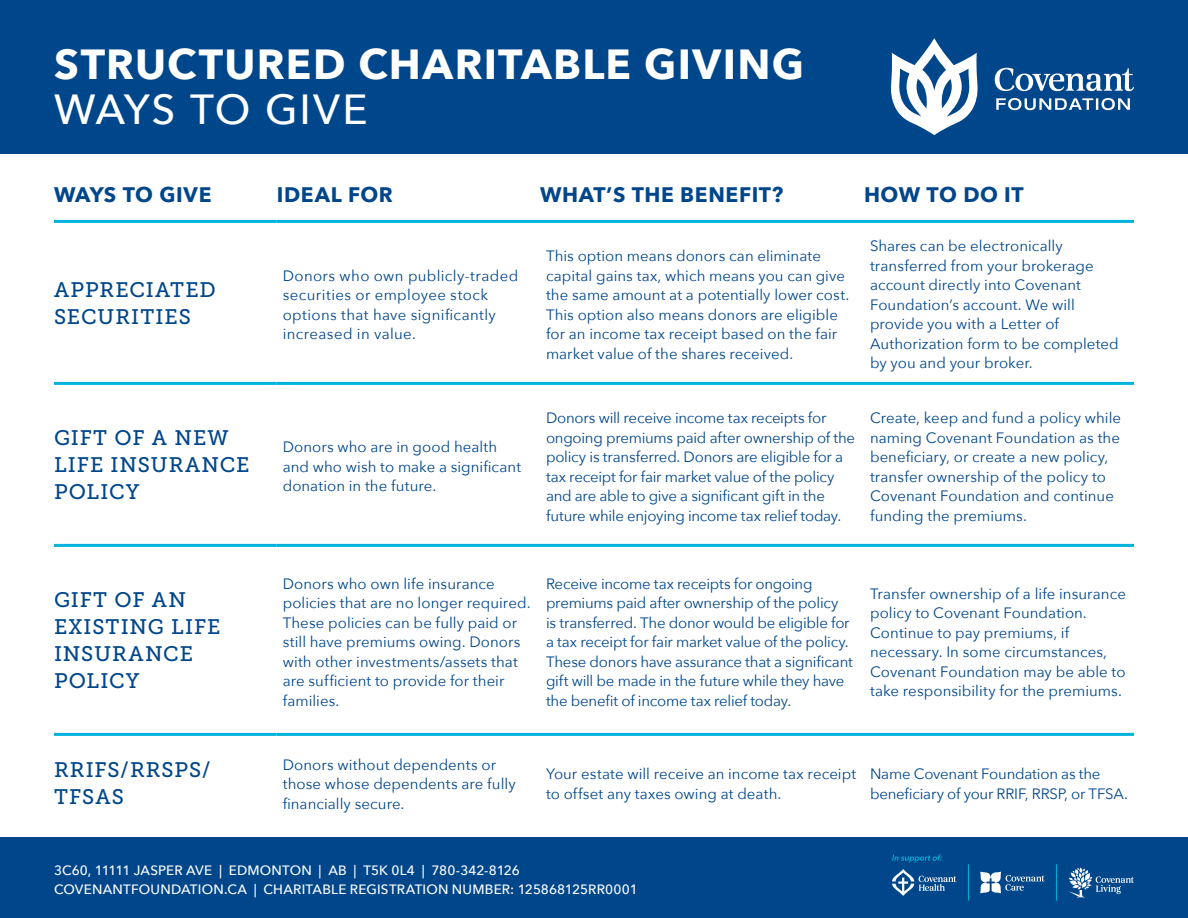
<style>
.page{position:relative;width:1188px;height:918px;background:#fff}
.page>*{position:absolute;margin:0;border:0;box-sizing:border-box;transform-origin:0 0}
.t1{font:700 42px "Avenir Next";letter-spacing:.03em;color:#fff}
.t2{font:500 42px "Avenir Next";letter-spacing:.03em;color:#fff}
.t3{font:21px/27px "Museo Slab 500";letter-spacing:.045em;color:#00468b}
.t4{font:700 21px "Avenir Next";letter-spacing:.025em;color:#00468b}
.t5{font:15px/19.5px "Avenir Next";color:#00468b}
.t6{font:15px/19.5px "Avenir Next";letter-spacing:.025em;color:#00468b}
.t7{font:500 13.5px/19.5px "Avenir Next";letter-spacing:.015em;color:#fff}
</style>
<div class="page">
<hr style="left:54px;top:220px;width:223px;height:3px;background:#00b3dc">
<hr style="left:277px;top:220px;width:263px;height:3px;background:#00b3dc">
<hr style="left:540px;top:220px;width:324px;height:3px;background:#00b3dc">
<hr style="left:864px;top:220px;width:270px;height:3px;background:#00b3dc">
<hr style="left:54px;top:382px;width:223px;height:3px;background:#00b3dc">
<hr style="left:277px;top:382px;width:263px;height:3px;background:#00b3dc">
<hr style="left:540px;top:382px;width:324px;height:3px;background:#00b3dc">
<hr style="left:864px;top:382px;width:270px;height:3px;background:#00b3dc">
<hr style="left:54px;top:544px;width:223px;height:3px;background:#00b3dc">
<hr style="left:277px;top:544px;width:263px;height:3px;background:#00b3dc">
<hr style="left:540px;top:544px;width:324px;height:3px;background:#00b3dc">
<hr style="left:864px;top:544px;width:270px;height:3px;background:#00b3dc">
<hr style="left:54px;top:733px;width:223px;height:3px;background:#00b3dc">
<hr style="left:277px;top:733px;width:263px;height:3px;background:#00b3dc">
<hr style="left:540px;top:733px;width:324px;height:3px;background:#00b3dc">
<hr style="left:864px;top:733px;width:270px;height:3px;background:#00b3dc">
<div style="left:0;top:837px;width:1188px;height:81px;background:#00468b"></div>
<svg style="left:892px;top:854px;width:50px;height:9px"></svg>
<svg style="left:892px;top:869px;width:64px;height:27px"></svg>
<hr style="left:968px;top:864px;width:1px;height:37px;background:#00afdb">
<hr style="left:1056px;top:864px;width:1px;height:37px;background:#00afdb">
<svg style="left:980px;top:872px;width:65px;height:21px"></svg>
<svg style="left:1068px;top:867px;width:66px;height:31px"></svg>
<div style="left:0;top:0;width:1188px;height:154px;background:#00468b"></div>
<svg style="left:891px;top:38px;width:243px;height:97px"></svg>
<h1 class="t1" style="left:54px;top:28px;width:752px">STRUCTURED CHARITABLE GIVING</h1>
<h1 class="t2" style="left:54px;top:74px;width:315px">WAYS TO GIVE</h1>
<h2 class="t4" style="left:54px;top:176px;width:159px">WAYS TO GIVE</h2>
<h2 class="t4" style="left:277px;top:176px;width:118px">IDEAL FOR</h2>
<h2 class="t4" style="left:540px;top:176px;width:245px">WHAT’S THE BENEFIT?</h2>
<h2 class="t4" style="left:864px;top:176px;width:161px">HOW TO DO IT</h2>
<h2 class="t3" style="left:54px;top:276px;width:163px">APPRECIATED<br>SECURITIES</h2>
<p class="t6" style="left:283px;top:265px;width:237px">Donors who own publicly-traded securities or employee stock options that have significantly increased in value.</p>
<h2 class="t3" style="left:54px;top:425px;width:197px">GIFT OF A NEW<br>LIFE INSURANCE<br>POLICY</h2>
<p class="t5" style="left:283px;top:437px;width:240px">Donors who are in good health and who wish to make a significant donation in the future.</p>
<p class="t5" style="left:546px;top:246px;width:305px">This option means donors can eliminate capital gains tax, which means you can give the same amount at a potentially lower cost.<br>This option also means donors are eligible for an income tax receipt based on the fair market value of the shares received.</p>
<p class="t5" style="left:870px;top:236px;width:250px">Shares can be electronically transferred from your brokerage account directly into Covenant<br>Foundation’s account. We will provide you with a Letter of<br>Authorization form to be completed by you and your broker.</p>
<p class="t5" style="left:546px;top:408px;width:311px">Donors will receive income tax receipts for ongoing premiums paid after ownership of the policy is transferred. Donors are eligible for a tax receipt for fair market value of the policy and are able to give a significant gift in the future while enjoying income tax relief today.</p>
<p class="t5" style="left:870px;top:408px;width:253px">Create, keep and fund a policy while naming Covenant Foundation as the beneficiary, or create a new policy, transfer ownership of the policy to Covenant Foundation and continue funding the premiums.</p>
<h2 class="t3" style="left:54px;top:587px;width:168px">GIFT OF AN<br>EXISTING LIFE<br>INSURANCE<br>POLICY</h2>
<p class="t5" style="left:283px;top:573px;width:249px">Donors who own life insurance policies that are no longer required.<br>These policies can be fully paid or still have premiums owing. Donors with other investments/assets that are sufficient to provide for their families.</p>
<p class="t5" style="left:546px;top:573px;width:308px">Receive income tax receipts for ongoing premiums paid after ownership of the policy<br>is transferred. The donor would be eligible for a tax receipt for fair market value of the policy.<br>These donors have assurance that a significant gift will be made in the future while they have the benefit of income tax relief today.</p>
<p class="t5" style="left:870px;top:583px;width:257px">Transfer ownership of a life insurance policy to Covenant Foundation.<br>Continue to pay premiums, if necessary. In some circumstances, Covenant Foundation may be able to take responsibility for the premiums.</p>
<h2 class="t3" style="left:54px;top:756px;width:158px">RRIFS/RRSPS/<br>TFSAS</h2>
<p class="t5" style="left:283px;top:754px;width:234px">Donors without dependents or those whose dependents are fully financially secure.</p>
<p class="t5" style="left:546px;top:764px;width:312px">Your estate will receive an income tax receipt to offset any taxes owing at death.</p>
<p class="t5" style="left:870px;top:764px;width:259px">Name Covenant Foundation as the beneficiary of your RRIF, RRSP, or TFSA.</p>
<p class="t7" style="left:54px;top:860px;width:585px">3C60, 11111 JASPER AVE | EDMONTON | AB | T5K 0L4 | 780-342-8126<br>COVENANTFOUNDATION.CA | CHARITABLE REGISTRATION NUMBER: 125868125RR0001</p>
</div>
